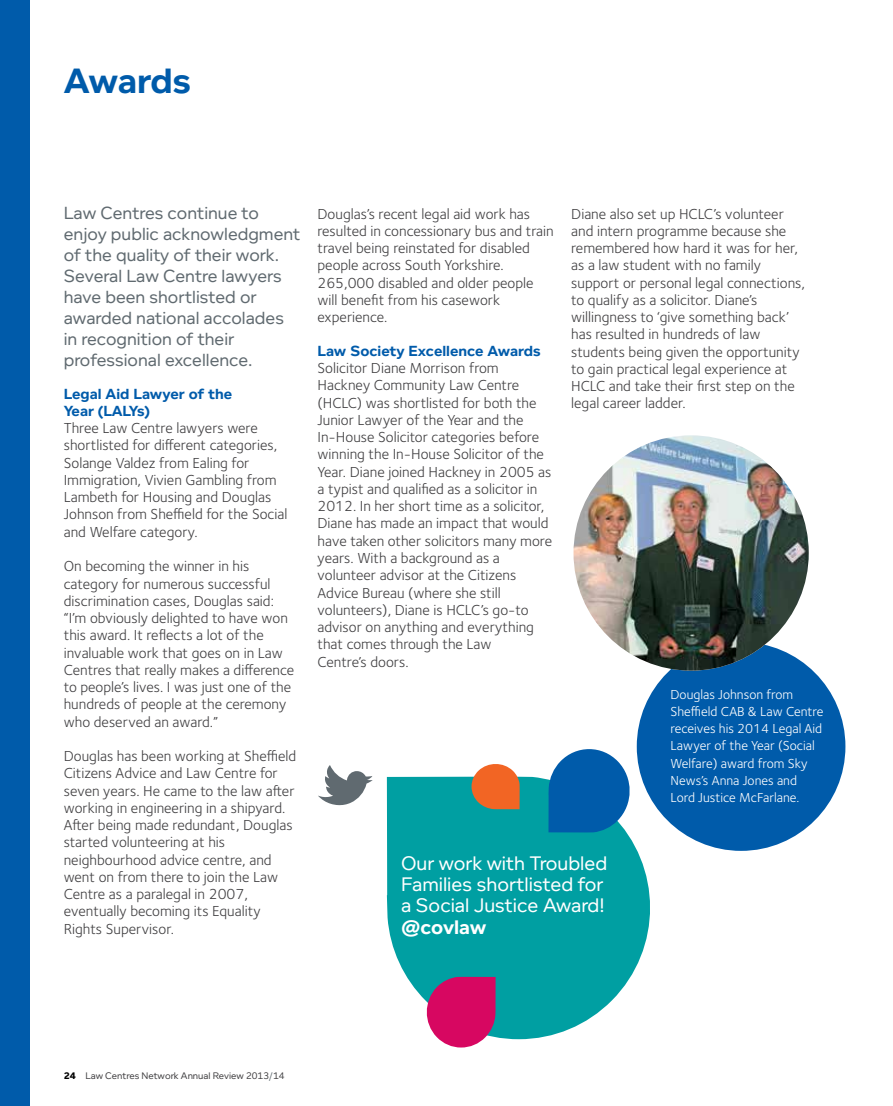
<style>
.page{position:relative;width:893px;height:1106px;background:#fff}
.page>*{position:absolute;margin:0;border:0;box-sizing:border-box;transform-origin:0 0}
.t1{font:700 36px "Foundry Context";letter-spacing:-.01em;color:#005baa}
.t2{font:20.1px/21.3px "Foundry Context";color:#fff}
.t3{font:700 20.1px "Foundry Context";color:#fff}
.t4{font:18px/21px "Foundry Context";color:#606a70}
.t5{font:15px/17.2px "Foundry Sterling";color:#414042}
.t6{font:700 15px/16.5px "Foundry Context";color:#005baa}
.t7{font:13.5px/17.2px "Foundry Sterling";color:#fff}
.t8{font:9.75px "Foundry Context";color:#414042}
.s1{font-weight:800;color:#000}
.s2{color:#606a70}
</style>
<div class="page">
<div style="left:0;top:0;width:30px;height:1106px;background:#005baa"></div>
<div style="left:637px;top:642px;width:208px;height:209px;background:#005baa;border-radius:50%"></div>
<svg style="left:387px;top:776px;width:276px;height:263px;fill:#009fa2"></svg>
<svg style="left:318px;top:765px;width:55px;height:40px"></svg>
<svg style="left:548px;top:749px;width:86px;height:83px"></svg>
<svg style="left:423px;top:976px;width:73px;height:71px;background:#c63279"></svg>
<svg style="left:471px;top:764px;width:49px;height:45px;background:#e17943"></svg>
<img style="left:573px;top:435px;width:236px;height:235px;border-radius:118px">
<h1 class="t1" style="left:64px;top:59px;width:129px">Awards</h1>
<p class="t4" style="left:64px;top:202px;width:238px">Law Centres continue to enjoy public acknowledgment of the quality of their work.<br>Several Law Centre lawyers have been shortlisted or awarded national accolades in recognition of their professional excellence.</p>
<p class="t6" style="left:64px;top:386px;width:170px">Legal Aid Lawyer of the<br>Year (LALYs)</p>
<p class="t5" style="left:64px;top:419px;width:225px">Three Law Centre lawyers were shortlisted for different categories,<br>Solange Valdez from Ealing for<br>Immigration, Vivien Gambling from<br>Lambeth for Housing and Douglas<br>Johnson from Sheffield for the Social and Welfare category.</p>
<p class="t5" style="left:64px;top:557px;width:232px">On becoming the winner in his category for numerous successful discrimination cases, Douglas said: “I’m obviously delighted to have won this award. It reflects a lot of the invaluable work that goes on in Law Centres that really makes a difference to people’s lives. I was just one of the hundreds of people at the ceremony who deserved an award.”</p>
<p class="t5" style="left:64px;top:747px;width:234px">Douglas has been working at Sheffield<br>Citizens Advice and Law Centre for seven years. He came to the law after working in engineering in a shipyard.<br>After being made redundant, Douglas started volunteering at his neighbourhood advice centre, and went on from there to join the Law<br>Centre as a paralegal in 2007, eventually becoming its Equality<br>Rights Supervisor.</p>
<p class="t5" style="left:317px;top:205px;width:238px">Douglas’s recent legal aid work has resulted in concessionary bus and train travel being reinstated for disabled people across South Yorkshire.<br>265,000 disabled and older people will benefit from his casework experience.</p>
<p class="t6" style="left:317px;top:342px;width:225px">Law Society Excellence Awards</p>
<p class="t5" style="left:317px;top:359px;width:236px">Solicitor Diane Morrison from Hackney Community Law Centre (HCLC) was shortlisted for both the Junior Lawyer of the Year and the In-House Solicitor categories before winning the In-House Solicitor of the Year. Diane joined Hackney in 2005 as a typist and qualified as a solicitor in 2012. In her short time as a solicitor, Diane has made an impact that would have taken other solicitors many more years. With a background as a volunteer advisor at the Citizens Advice Bureau (where she still volunteers), Diane is HCLC’s go-to advisor on anything and everything that comes through the Law<br>Centre’s doors.</p>
<p class="t5" style="left:571px;top:205px;width:235px">Diane also set up HCLC’s volunteer and intern programme because she remembered how hard it was for her, as a law student with no family support or personal legal connections, to qualify as a solicitor. Diane’s willingness to ‘give something back’ has resulted in hundreds of law students being given the opportunity to gain practical legal experience at HCLC and take their first step on the legal career ladder.</p>
<p class="t7" style="left:670px;top:685px;width:154px">Douglas Johnson from<br>Sheffield CAB &amp; Law Centre receives his 2014 Legal Aid<br>Lawyer of the Year (Social<br>Welfare) award from Sky<br>News’s Anna Jones and<br>Lord Justice McFarlane.</p>
<h2 class="t2" style="left:401px;top:852px;width:208px">Our work with Troubled<br>Families shortlisted for a Social Justice Award!</h2>
<h2 class="t3" style="left:401px;top:915px;width:87px">@covlaw</h2>
<p class="t8" style="left:64px;top:1070px;width:222px"><span class="s1">24</span> Law Centres Network Annual Review 2013<span class="s2">/</span>14</p>
</div>
